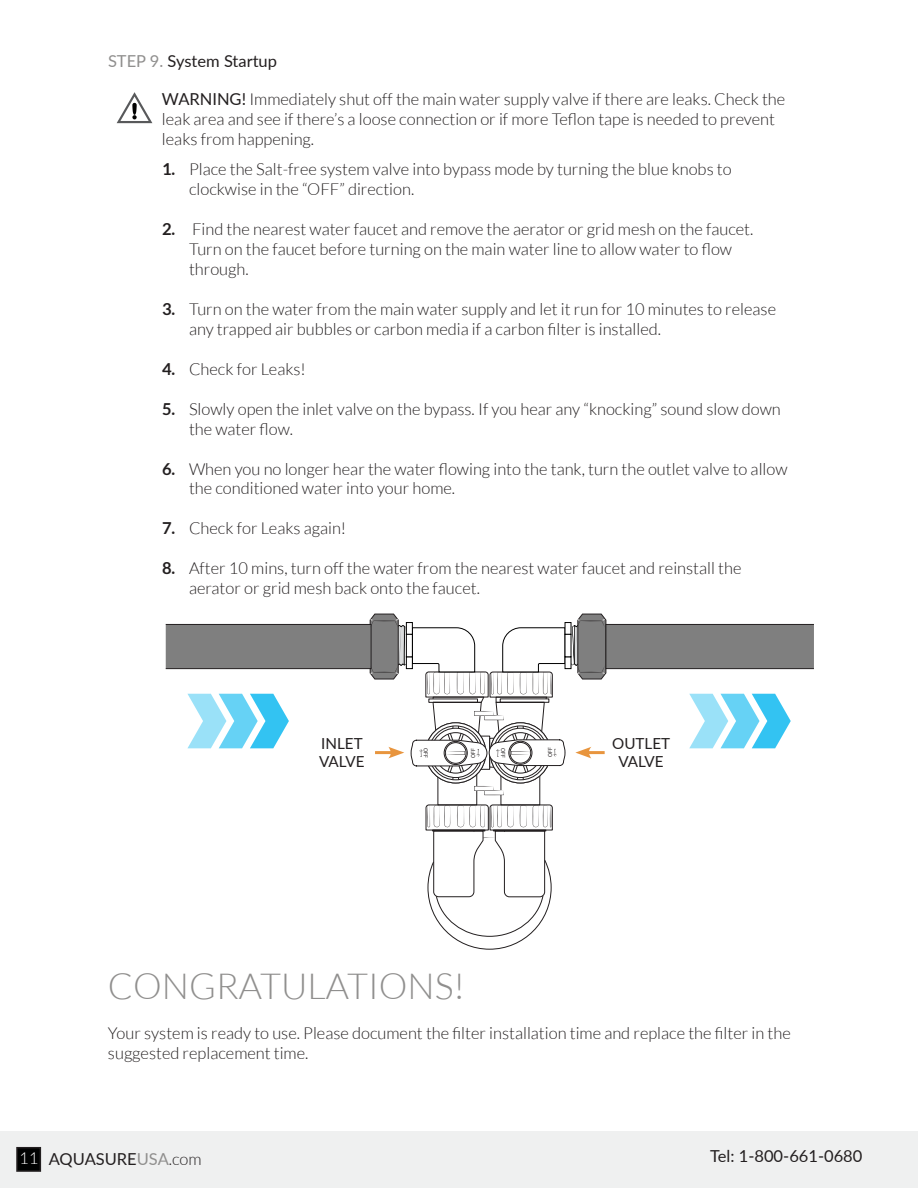
<style>
.page{position:relative;width:918px;height:1188px;background:#fff}
.page>*{position:absolute;margin:0;border:0;box-sizing:border-box;transform-origin:0 0}
.t1{font:300 36px "Lato";color:#908f8e}
.t2{font:300 16.5px/19.8px "Lato";color:#231f20}
.t3{font:16.5px "Lato";color:#231f20}
.t4{font:15.15px/18.3px "Lato";color:#231f20;text-align:center}
.t5{font:5.85px "Myriad Pro";color:#231f20}
.s1{color:#908f8e}
.s2{font-weight:400}
.s3{font-weight:700}
.s4{font-weight:300;color:#fff}
.s5{font-weight:300}
</style>
<div class="page">
<div style="left:0;top:1131px;width:918px;height:57px;background:#eff0f0"></div>
<div style="left:17px;top:1148px;width:23px;height:23px;background:#000101"></div>
<div style="left:16px;top:1147px;width:25px;height:25px;border:2px solid #231f20"></div>
<svg style="left:117px;top:92px;width:35px;height:31px"></svg>
<svg style="left:187px;top:694px;width:102px;height:54px"></svg>
<svg style="left:689px;top:694px;width:102px;height:54px"></svg>
<div style="left:165px;top:624px;width:206px;height:45px;background:#7f7f7f;border:1px solid #231f20"></div>
<div style="left:606px;top:624px;width:208px;height:45px;background:#7f7f7f;border:1px solid #231f20"></div>
<svg style="left:370px;top:613px;width:236px;height:337px"></svg>
<p class="t3" style="left:108px;top:49px;width:171px"><span class="s1">STEP 9.</span> System Startup</p>
<p class="t2" style="left:162px;top:90px;width:625px"><span class="s2">WARNING!</span> Immediately shut off the main water supply valve if there are leaks. Check the leak area and see if there’s a loose connection or if more Teflon tape is needed to prevent leaks from happening.</p>
<p class="t2" style="left:189px;top:160px;width:544px;text-indent:-27px"><span class="s3">1.</span> Place the Salt-free system valve into bypass mode by turning the blue knobs to clockwise in the “OFF” direction.</p>
<p class="t2" style="left:189px;top:219px;width:566px;text-indent:-27px"><span class="s3">2.</span> Find the nearest water faucet and remove the aerator or grid mesh on the faucet.<br>Turn on the faucet before turning on the main water line to allow water to flow through.</p>
<p class="t2" style="left:189px;top:299px;width:589px;text-indent:-27px"><span class="s3">3.</span> Turn on the water from the main water supply and let it run for 10 minutes to release any trapped air bubbles or carbon media if a carbon filter is installed.</p>
<p class="t2" style="left:162px;top:359px;width:145px"><span class="s3">4.</span> Check for Leaks!</p>
<p class="t2" style="left:189px;top:399px;width:593px;text-indent:-27px"><span class="s3">5.</span> Slowly open the inlet valve on the bypass. If you hear any “knocking” sound slow down the water flow.</p>
<p class="t2" style="left:189px;top:459px;width:600px;text-indent:-27px"><span class="s3">6.</span> When you no longer hear the water flowing into the tank, turn the outlet valve to allow the conditioned water into your home.</p>
<p class="t2" style="left:162px;top:519px;width:186px"><span class="s3">7.</span> Check for Leaks again!</p>
<p class="t2" style="left:189px;top:559px;width:554px;text-indent:-27px"><span class="s3">8.</span> After 10 mins, turn off the water from the nearest water faucet and reinstall the aerator or grid mesh back onto the faucet.</p>
<p class="t4" style="left:321px;top:734px;width:43px">INLET</p>
<p class="t4" style="left:319px;top:752px;width:47px">VALVE</p>
<p class="t5" style="left:429px;top:748px;width:11px;rotate:90deg">OFF</p>
<p class="t5" style="left:507px;top:748px;width:11px;rotate:90deg">OFF</p>
<p class="t5" style="left:469px;top:758px;width:11px;rotate:-90deg">OFF</p>
<p class="t5" style="left:547px;top:757px;width:11px;rotate:-90deg">OFF</p>
<p class="t4" style="left:612px;top:734px;width:59px">OUTLET<br>VALVE</p>
<h1 class="t1" style="left:108px;top:967px;width:359px">CONGRATULATIONS!</h1>
<p class="t2" style="left:108px;top:1023px;width:684px">Your system is ready to use. Please document the filter installation time and replace the filter in the suggested replacement time.</p>
<p class="t3" style="left:19px;top:1147px;width:184px"><span class="s4">11</span> AQUASURE<span class="s1">USA</span><span class="s5">.com</span></p>
<p class="t3" style="left:710px;top:1144px;width:154px">Tel: 1-800-661-0680</p>
</div>
